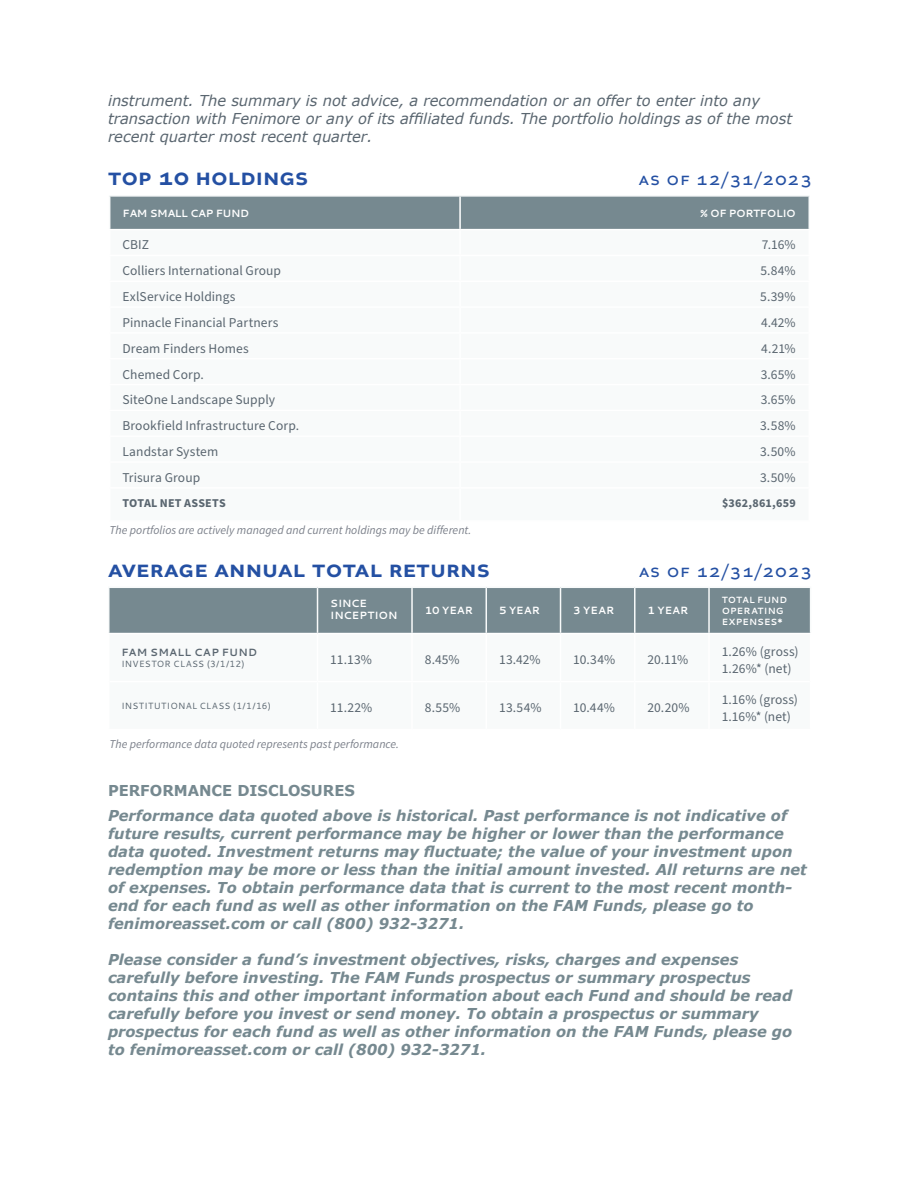
<style>
.page{position:relative;width:918px;height:1188px;background:#fff}
.page>*{position:absolute;margin:0;border:0;box-sizing:border-box;transform-origin:0 0}
.t1{font:500 24px "Altivo";letter-spacing:.025em;color:#2450a3}
.t2{font:18px "Altivo";letter-spacing:.075em;color:#2450a3}
.t3{font:italic 700 15px/18px "Verdana";color:#768990}
.t4{font:italic 15px/18px "Verdana";color:#5a6670}
.t5{font:700 15px "Verdana";color:#768990}
.t6{font:13.5px/16.2px "Source Sans Pro";letter-spacing:.01em;color:#5a6670}
.t7{font:italic 12px "Source Sans Variable";color:#7b808a}
.t8{font:700 12px "Source Sans Pro";letter-spacing:.015em;color:#5a6670}
.t9{font:700 10.5px/12px "Cantarell";letter-spacing:-.01em;color:#fff}
.t10{font:700 10.5px "Cantarell";letter-spacing:-.03em;color:#fff}
.t11{font:700 10.5px "Cantarell";letter-spacing:.03em;color:#5a6670}
.t12{font:9px "Cantarell";letter-spacing:.035em;color:#5a6670}
.t13{font:700 9px/10.8px "Cantarell";letter-spacing:.025em;color:#fff}
</style>
<div class="page">
<hr style="left:109px;top:195px;width:351px;height:2px;background:#f8fafa">
<hr style="left:460px;top:195px;width:350px;height:2px;background:#f8fafa">
<hr style="left:808px;top:197px;width:2px;height:32px;background:#f8fafa">
<svg style="left:109px;top:196px;width:700px;height:33px;background:#7a8c93"></svg>
<div style="left:110px;top:588px;width:700px;height:45px;background:#768990"></div>
<hr style="left:108px;top:588px;width:2px;height:45px;background:#f8fafa">
<hr style="left:108px;top:587px;width:210px;height:1px;background:#f8fafa">
<hr style="left:317px;top:588px;width:1px;height:45px;background:#f8fafa">
<hr style="left:318px;top:587px;width:94px;height:1px;background:#f8fafa">
<hr style="left:411px;top:588px;width:2px;height:45px;background:#f8fafa">
<hr style="left:412px;top:587px;width:74px;height:1px;background:#f8fafa">
<hr style="left:486px;top:588px;width:1px;height:45px;background:#f8fafa">
<hr style="left:486px;top:587px;width:75px;height:1px;background:#f8fafa">
<hr style="left:560px;top:588px;width:1px;height:45px;background:#f8fafa">
<hr style="left:561px;top:587px;width:74px;height:1px;background:#f8fafa">
<hr style="left:634px;top:588px;width:2px;height:45px;background:#f8fafa">
<hr style="left:635px;top:587px;width:74px;height:1px;background:#f8fafa">
<hr style="left:708px;top:588px;width:2px;height:45px;background:#f8fafa">
<hr style="left:709px;top:587px;width:102px;height:1px;background:#f8fafa">
<hr style="left:810px;top:588px;width:1px;height:45px;background:#f8fafa">
<p class="t4" style="left:108px;top:92px;width:686px">instrument. The summary is not advice, a recommendation or an offer to enter into any transaction with Fenimore or any of its affiliated funds. The portfolio holdings as of the most recent quarter most recent quarter.</p>
<h1 class="t1" style="left:108px;top:161px;width:202px">top 10 holdings</h1>
<p class="t2" style="left:639px;top:167px;width:174px">as of 12/31/2023</p>
<p class="t10" style="left:122px;top:206px;width:128px">FAM SMALL CAP FUND</p>
<p class="t10" style="left:700px;top:206px;width:97px">% OF PORTFOLIO</p>
<p class="t6" style="left:122px;top:237px;width:28px">CBIZ</p>
<p class="t6" style="left:762px;top:237px;width:35px">7.16%</p>
<p class="t6" style="left:122px;top:263px;width:160px">Colliers International Group</p>
<p class="t6" style="left:760px;top:263px;width:37px">5.84%</p>
<p class="t6" style="left:122px;top:289px;width:114px">ExlService Holdings</p>
<p class="t6" style="left:760px;top:289px;width:37px">5.39%</p>
<p class="t6" style="left:122px;top:315px;width:157px">Pinnacle Financial Partners</p>
<p class="t6" style="left:761px;top:315px;width:36px">4.42%</p>
<p class="t6" style="left:122px;top:341px;width:128px">Dream Finders Homes</p>
<p class="t6" style="left:761px;top:341px;width:36px">4.21%</p>
<p class="t6" style="left:122px;top:366px;width:83px">Chemed Corp.</p>
<p class="t6" style="left:761px;top:366px;width:37px">3.65%</p>
<p class="t6" style="left:122px;top:392px;width:154px">SiteOne Landscape Supply</p>
<p class="t6" style="left:761px;top:392px;width:37px">3.65%</p>
<p class="t6" style="left:122px;top:418px;width:178px">Brookfield Infrastructure Corp.</p>
<p class="t6" style="left:760px;top:418px;width:37px">3.58%</p>
<p class="t6" style="left:122px;top:444px;width:97px">Landstar System</p>
<p class="t6" style="left:760px;top:444px;width:37px">3.50%</p>
<p class="t6" style="left:122px;top:470px;width:79px">Trisura Group</p>
<p class="t6" style="left:760px;top:470px;width:37px">3.50%</p>
<p class="t8" style="left:122px;top:495px;width:105px">TOTAL NET ASSETS</p>
<p class="t8" style="left:722px;top:495px;width:75px">$362,861,659</p>
<p class="t7" style="left:110px;top:523px;width:363px">The portfolios are actively managed and current holdings may be different.</p>
<h1 class="t1" style="left:108px;top:554px;width:383px">average annual total returns</h1>
<p class="t2" style="left:639px;top:560px;width:174px">as of 12/31/2023</p>
<p class="t9" style="left:330px;top:597px;width:69px">SINCE<br>INCEPTION</p>
<p class="t9" style="left:425px;top:604px;width:50px">10 YEAR</p>
<p class="t9" style="left:499px;top:604px;width:43px">5 YEAR</p>
<p class="t9" style="left:573px;top:604px;width:43px">3 YEAR</p>
<p class="t9" style="left:648px;top:604px;width:43px">1 YEAR</p>
<p class="t13" style="left:722px;top:594px;width:67px">TOTAL FUND<br>OPERATING<br>EXPENSES*</p>
<p class="t11" style="left:122px;top:645px;width:137px">FAM SMALL CAP FUND</p>
<p class="t12" style="left:122px;top:657px;width:125px">INVESTOR CLASS (3/1/12)</p>
<p class="t6" style="left:330px;top:652px;width:43px">11.13%</p>
<p class="t6" style="left:425px;top:652px;width:36px">8.45%</p>
<p class="t6" style="left:499px;top:652px;width:43px">13.42%</p>
<p class="t6" style="left:573px;top:652px;width:43px">10.34%</p>
<p class="t6" style="left:648px;top:652px;width:42px">20.11%</p>
<p class="t6" style="left:722px;top:644px;width:78px">1.26% (gross)<br>1.26%* (net)</p>
<p class="t12" style="left:122px;top:700px;width:151px">INSTITUTIONAL CLASS (1/1/16)</p>
<p class="t6" style="left:330px;top:700px;width:44px">11.22%</p>
<p class="t6" style="left:425px;top:700px;width:37px">8.55%</p>
<p class="t6" style="left:499px;top:700px;width:44px">13.54%</p>
<p class="t6" style="left:573px;top:700px;width:43px">10.44%</p>
<p class="t6" style="left:648px;top:700px;width:44px">20.20%</p>
<p class="t6" style="left:722px;top:692px;width:78px">1.16% (gross)<br>1.16%* (net)</p>
<p class="t7" style="left:110px;top:737px;width:291px">The performance data quoted represents past performance.</p>
<p class="t5" style="left:108px;top:781px;width:248px">PERFORMANCE DISCLOSURES</p>
<p class="t3" style="left:108px;top:806px;width:700px">Performance data quoted above is historical. Past performance is not indicative of future results, current performance may be higher or lower than the performance data quoted. Investment returns may fluctuate; the value of your investment upon redemption may be more or less than the initial amount invested. All returns are net of expenses. To obtain performance data that is current to the most recent month&shy;end for each fund as well as other information on the FAM Funds, please go to fenimoreasset.com or call (800) 932-3271.</p>
<p class="t3" style="left:108px;top:950px;width:686px">Please consider a fund’s investment objectives, risks, charges and expenses carefully before investing. The FAM Funds prospectus or summary prospectus contains this and other important information about each Fund and should be read carefully before you invest or send money. To obtain a prospectus or summary prospectus for each fund as well as other information on the FAM Funds, please go to fenimoreasset.com or call (800) 932-3271.</p>
</div>
